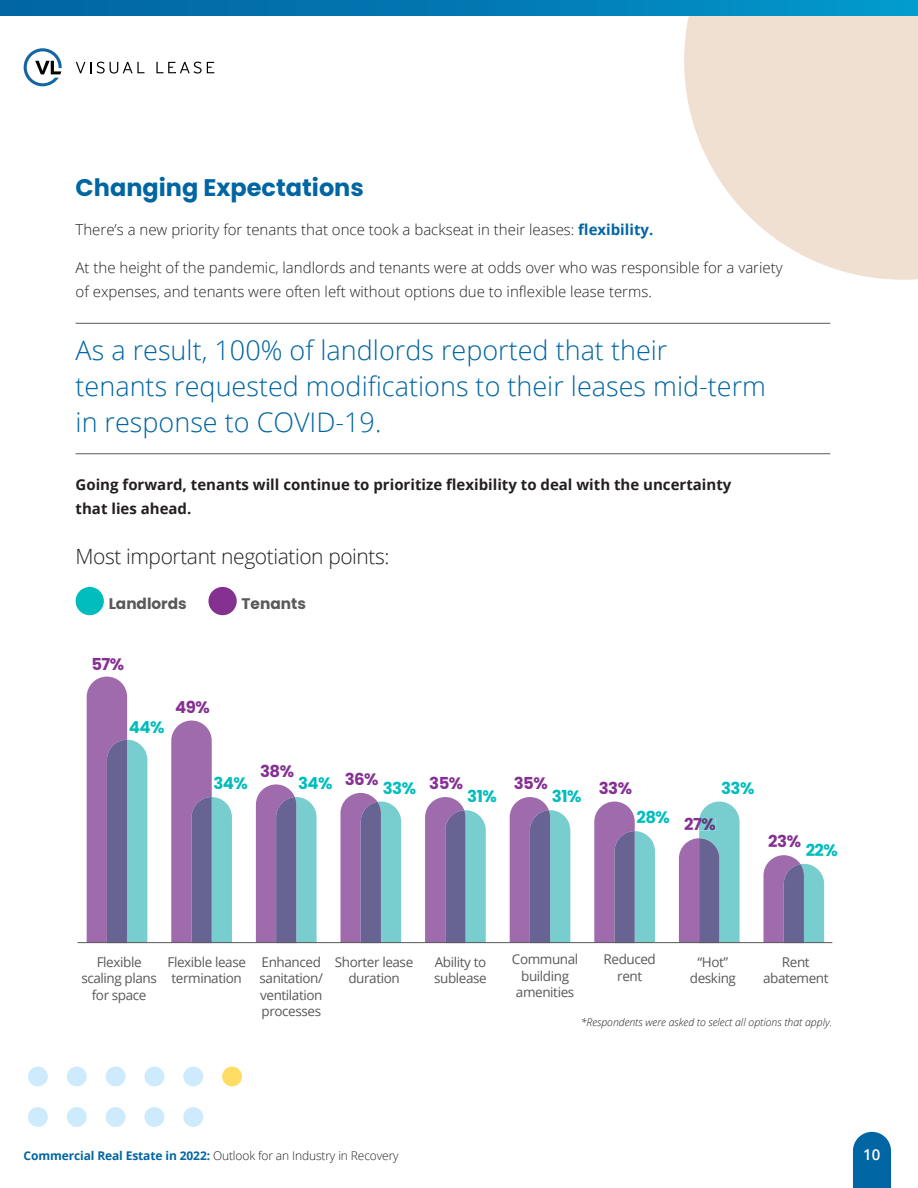
<style>
.page{position:relative;width:918px;height:1188px;background:#fff}
.page>*{position:absolute;margin:0;border:0;box-sizing:border-box;transform-origin:0 0}
.t1{font:300 27px/36px "Open Sans";color:#0065a3}
.t2{font:700 24px "Poppins";color:#0065a3}
.t3{font:300 21px "Open Sans";letter-spacing:-.02em;color:#231f20}
.t4{font:700 16.5px "Poppins";letter-spacing:-.03em;color:#00bdbd}
.t5{font:700 16.5px "Poppins";letter-spacing:-.03em;color:#853192}
.t6{font:700 15.3px "Poppins";color:#595959}
.t7{font:300 15px/24px "Open Sans";color:#231f20}
.t8{font:700 15px/24px "Open Sans";color:#231f20}
.t9{font:600 15px "Open Sans";color:#fff}
.t10{font:13.5px/16.5px "Open Sans";letter-spacing:-.03em;color:#595959;text-align:center}
.t11{font:300 12px "Open Sans";letter-spacing:-.01em;color:#231f20}
.t12{font:italic 300 10.5px "Open Sans";color:#231f20}
.s1{font-weight:700;color:#0065a3}
.s2{color:#853192}
</style>
<div class="page">
<svg style="left:76px;top:62px;width:15px;height:11px"></svg>
<svg style="left:97px;top:62px;width:47px;height:12px"></svg>
<svg style="left:156px;top:62px;width:58px;height:12px"></svg>
<svg style="left:24px;top:48px;width:38px;height:38px"></svg>
<svg style="left:853px;top:1132px;width:38px;height:56px;background:#126fa9"></svg>
<svg style="left:684px;top:15px;width:234px;height:265px;fill:#f0e0d1"></svg>
<svg style="left:0;top:0;width:918px;height:15px;background:#017bb4"></svg>
<div style="left:222px;top:1067px;width:20px;height:19px;background:#ffdc63;border-radius:50%"></div>
<div style="left:183px;top:1067px;width:20px;height:19px;background:#ceeafd;border-radius:50%"></div>
<div style="left:145px;top:1067px;width:19px;height:19px;background:#ceeafd;border-radius:50%"></div>
<div style="left:106px;top:1067px;width:20px;height:19px;background:#ceeafd;border-radius:50%"></div>
<div style="left:67px;top:1067px;width:20px;height:19px;background:#ceeafd;border-radius:50%"></div>
<div style="left:28px;top:1067px;width:20px;height:19px;background:#ceeafd;border-radius:50%"></div>
<div style="left:183px;top:1107px;width:20px;height:20px;background:#ceeafd;border-radius:50%"></div>
<div style="left:145px;top:1107px;width:19px;height:20px;background:#ceeafd;border-radius:50%"></div>
<div style="left:106px;top:1107px;width:20px;height:20px;background:#ceeafd;border-radius:50%"></div>
<div style="left:67px;top:1107px;width:20px;height:20px;background:#ceeafd;border-radius:50%"></div>
<div style="left:28px;top:1107px;width:20px;height:20px;background:#ceeafd;border-radius:50%"></div>
<svg style="left:87px;top:677px;width:60px;height:265px;background:#908cb4"></svg>
<svg style="left:171px;top:721px;width:61px;height:221px;background:#9993b9"></svg>
<svg style="left:256px;top:784px;width:61px;height:158px;background:#898fb4"></svg>
<svg style="left:340px;top:793px;width:61px;height:149px;background:#888eb3"></svg>
<svg style="left:425px;top:797px;width:61px;height:145px;background:#8a8fb4"></svg>
<svg style="left:510px;top:797px;width:60px;height:145px;background:#898eb3"></svg>
<svg style="left:594px;top:802px;width:61px;height:140px;background:#9191b7"></svg>
<svg style="left:679px;top:802px;width:61px;height:140px;background:#8ea3be"></svg>
<svg style="left:763px;top:855px;width:61px;height:87px;background:#8d92b6"></svg>
<hr style="left:78px;top:942px;width:754px;height:1px;background:#595959">
<div style="left:208px;top:587px;width:29px;height:28px;background:#853192;border-radius:50%"></div>
<div style="left:76px;top:587px;width:28px;height:28px;background:#00bdbd;border-radius:50%"></div>
<hr style="left:76px;top:453px;width:754px;height:1px;background:#595959">
<hr style="left:76px;top:323px;width:754px;height:1px;background:#595959">
<h2 class="t2" style="left:76px;top:174px;width:290px">Changing Expectations</h2>
<p class="t7" style="left:76px;top:217px;width:579px">There’s a new priority for tenants that once took a backseat in their leases: <span class="s1">flexibility.</span></p>
<p class="t7" style="left:76px;top:255px;width:709px">At the height of the pandemic, landlords and tenants were at odds over who was responsible for a variety of expenses, and tenants were often left without options due to inflexible lease terms.</p>
<h1 class="t1" style="left:76px;top:331px;width:692px">As a result, 100% of landlords reported that their<br>tenants requested modifications to their leases mid-term in response to COVID-19.</h1>
<p class="t8" style="left:76px;top:472px;width:657px">Going forward, tenants will continue to prioritize flexibility to deal with the uncertainty that lies ahead.</p>
<h3 class="t3" style="left:76px;top:542px;width:315px">Most important negotiation points:</h3>
<p class="t6" style="left:109px;top:595px;width:80px">Landlords</p>
<p class="t6" style="left:242px;top:595px;width:66px">Tenants</p>
<p class="t5" style="left:91px;top:655px;width:34px">57%</p>
<p class="t4" style="left:129px;top:718px;width:37px">44%</p>
<p class="t5" style="left:175px;top:697px;width:36px">49%</p>
<p class="t4" style="left:213px;top:774px;width:36px">34%</p>
<p class="t5" style="left:260px;top:761px;width:36px">38%</p>
<p class="t4" style="left:298px;top:774px;width:82px">34% <sup>36%</sup></p>
<p class="t4" style="left:383px;top:778px;width:82px">33% <sup>35%</sup></p>
<p class="t4" style="left:467px;top:787px;width:31px">31%</p>
<p class="t5" style="left:514px;top:774px;width:36px">35%</p>
<p class="t4" style="left:552px;top:787px;width:31px">31%</p>
<p class="t5" style="left:599px;top:778px;width:35px">33%</p>
<p class="t4" style="left:721px;top:778px;width:35px">33%</p>
<p class="t4" style="left:637px;top:808px;width:81px">28% <span class="s2">27%</span></p>
<p class="t5" style="left:768px;top:832px;width:34px">23%</p>
<p class="t4" style="left:806px;top:840px;width:34px">22%</p>
<p class="t10" style="left:81px;top:953px;width:77px">Flexible scaling plans for space</p>
<p class="t10" style="left:167px;top:953px;width:80px">Flexible lease termination</p>
<p class="t10" style="left:260px;top:953px;width:65px;text-align:left">Enhanced sanitation/ ventilation processes</p>
<p class="t10" style="left:335px;top:953px;width:80px">Shorter lease duration</p>
<p class="t10" style="left:434px;top:953px;width:54px;text-align:left">Ability to sublease</p>
<p class="t10" style="left:512px;top:951px;width:68px">Communal building amenities</p>
<p class="t10" style="left:604px;top:951px;width:54px">Reduced rent</p>
<p class="t10" style="left:690px;top:953px;width:48px">“Hot” desking</p>
<p class="t10" style="left:763px;top:953px;width:67px">Rent abatement</p>
<p class="t12" style="left:581px;top:1015px;width:253px">*Respondents were asked to select all options that apply.</p>
<p class="t11" style="left:24px;top:1147px;width:377px"><span class="s1">Commercial Real Estate in 2022:</span> Outlook for an Industry in Recovery</p>
<p class="t9" style="left:863px;top:1144px;width:19px">10</p>
</div>
